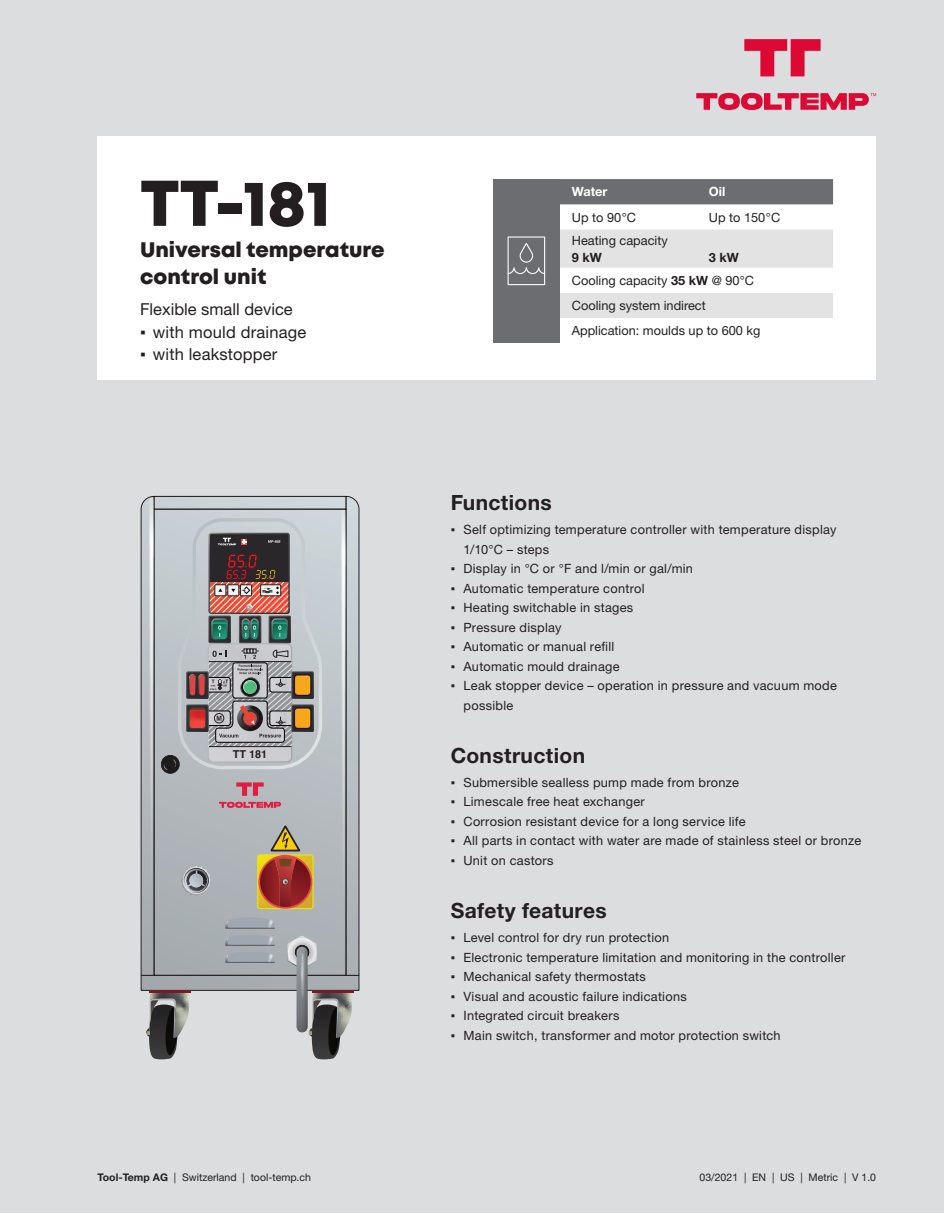
<style>
.page{position:relative;width:944px;height:1214px;background:#fff}
.page>*{position:absolute;margin:0;border:0;box-sizing:border-box;transform-origin:0 0}
.Produktename_-_Haupt{font:800 64.5px "Mont";color:#231f20}
.Content_Title{font:700 21px "Helvetica Neue";letter-spacing:.015em;color:#231f20}
.Gerätetyp_-_Untertit{font:800 21px/27px "Mont";color:#231f20}
.Gerätebeschreib_-_Un{font:16.5px "Helvetica Neue";letter-spacing:.01em;color:#231f20}
.Tabelle_Regular_ohne{font:12.75px/19.5px "Helvetica Neue";letter-spacing:.02em;color:#231f20}
.Tabelle_Regular_ohne-2{font:12.75px "Helvetica Neue";color:#231f20}
.Tabelle_-_Regular_Vo{font:12.75px/16.5px "Helvetica Neue";color:#231f20}
.Tabelle_-_Kopfzeile{font:700 12.75px "Helvetica Neue";color:#fff}
.Tabelle_-_Regular_Vo-2{font:700 12.75px "Helvetica Neue";color:#231f20}
.t1{font:700 10.95px "Helvetica";color:#231f20}
.t2{font:10.5px "Helvetica Neue";color:#231f20}
.s1{font-family:"Arial"}
.s2{font-weight:700}
</style>
<div class="page">
<div style="left:0;top:1px;width:944px;height:1212px;background:#dcdddf"></div>
<svg style="left:744px;top:39px;width:76px;height:37px"></svg>
<svg style="left:696px;top:93px;width:180px;height:17px"></svg>
<div style="left:98px;top:136px;width:778px;height:244px;background:#fff"></div>
<svg style="left:140px;top:496px;width:219px;height:563px"></svg>
<img style="left:243px;top:950px;width:33px;height:14px">
<hr style="left:226px;top:962px;width:48px;height:1px;background:#57585a">
<svg style="left:559px;top:179px;width:274px;height:163px"></svg>
<div style="left:559px;top:293px;width:274px;height:25px;background:#e3e3e3"></div>
<div style="left:493px;top:179px;width:66px;height:163px;background:#6c6d70"></div>
<svg style="left:507px;top:236px;width:38px;height:49px"></svg>
<p class="Produktename_-_Haupt" style="left:140px;top:161px;width:192px">TT-181</p>
<p class="Gerätetyp_-_Untertit" style="left:140px;top:236px;width:246px">Universal temperature control unit</p>
<p class="Gerätebeschreib_-_Un" style="left:140px;top:297px;width:154px">Flexible small device</p>
<p class="Gerätebeschreib_-_Un" style="left:140px;top:320px;width:168px"><span class="s1">▪</span> with mould drainage</p>
<p class="Gerätebeschreib_-_Un" style="left:140px;top:342px;width:139px"><span class="s1">▪</span> with leakstopper</p>
<p class="t1" style="left:233px;top:745px;width:36px">TT 181</p>
<p class="Tabelle_-_Kopfzeile" style="left:572px;top:182px;width:37px">Water</p>
<p class="Tabelle_-_Kopfzeile" style="left:708px;top:182px;width:18px">Oil</p>
<p class="Tabelle_Regular_ohne" style="left:572px;top:208px;width:66px">Up to 90 °C</p>
<p class="Tabelle_Regular_ohne" style="left:708px;top:208px;width:73px">Up to 150 °C</p>
<p class="Tabelle_-_Regular_Vo" style="left:572px;top:233px;width:97px">Heating capacity<br><span class="s2">9 kW</span></p>
<p class="Tabelle_-_Regular_Vo-2" style="left:708px;top:247px;width:31px">3 kW</p>
<p class="Tabelle_Regular_ohne-2" style="left:572px;top:271px;width:184px">Cooling capacity <span class="s2">35 kW</span> @ 90°C</p>
<p class="Tabelle_-_Regular_Vo" style="left:572px;top:298px;width:135px">Cooling system indirect</p>
<p class="Tabelle_Regular_ohne-2" style="left:572px;top:321px;width:190px">Application: moulds up to 600 kg</p>
<p class="Content_Title" style="left:450px;top:486px;width:103px">Functions</p>
<p class="Tabelle_Regular_ohne" style="left:463px;top:520px;width:374px;text-indent:-13px"><span class="s1">▪</span> Self optimizing temperature controller with temperature display<br>1/10°C – steps</p>
<p class="Tabelle_Regular_ohne" style="left:450px;top:559px;width:244px"><span class="s1">▪</span> Display in °C or °F and l/min or gal/min</p>
<p class="Tabelle_Regular_ohne" style="left:450px;top:579px;width:195px"><span class="s1">▪</span> Automatic temperature control</p>
<p class="Tabelle_Regular_ohne" style="left:450px;top:598px;width:184px"><span class="s1">▪</span> Heating switchable in stages</p>
<p class="Tabelle_Regular_ohne" style="left:450px;top:618px;width:112px"><span class="s1">▪</span> Pressure display</p>
<p class="Tabelle_Regular_ohne" style="left:450px;top:637px;width:165px"><span class="s1">▪</span> Automatic or manual refill</p>
<p class="Tabelle_Regular_ohne" style="left:450px;top:657px;width:170px"><span class="s1">▪</span> Automatic mould drainage</p>
<p class="Tabelle_Regular_ohne" style="left:463px;top:676px;width:375px;text-indent:-13px"><span class="s1">▪</span> Leak stopper device – operation in pressure and vacuum mode possible</p>
<p class="Content_Title" style="left:450px;top:739px;width:136px">Construction</p>
<p class="Tabelle_Regular_ohne" style="left:450px;top:773px;width:290px"><span class="s1">▪</span> Submersible sealless pump made from bronze</p>
<p class="Tabelle_Regular_ohne" style="left:450px;top:793px;width:196px"><span class="s1">▪</span> Limescale free heat exchanger</p>
<p class="Tabelle_Regular_ohne" style="left:450px;top:812px;width:296px"><span class="s1">▪</span> Corrosion resistant device for a long service life</p>
<p class="Tabelle_Regular_ohne" style="left:450px;top:832px;width:412px"><span class="s1">▪</span> All parts in contact with water are made of stainless steel or bronze</p>
<p class="Tabelle_Regular_ohne" style="left:450px;top:851px;width:104px"><span class="s1">▪</span> Unit on castors</p>
<p class="Content_Title" style="left:450px;top:894px;width:158px">Safety features</p>
<p class="Tabelle_Regular_ohne" style="left:450px;top:928px;width:220px"><span class="s1">▪</span> Level control for dry run protection</p>
<p class="Tabelle_Regular_ohne" style="left:450px;top:948px;width:396px"><span class="s1">▪</span> Electronic temperature limitation and monitoring in the controller</p>
<p class="Tabelle_Regular_ohne" style="left:450px;top:967px;width:197px"><span class="s1">▪</span> Mechanical safety thermostats</p>
<p class="Tabelle_Regular_ohne" style="left:450px;top:987px;width:237px"><span class="s1">▪</span> Visual and acoustic failure indications</p>
<p class="Tabelle_Regular_ohne" style="left:450px;top:1006px;width:170px"><span class="s1">▪</span> Integrated circuit breakers</p>
<p class="Tabelle_Regular_ohne" style="left:450px;top:1026px;width:331px"><span class="s1">▪</span> Main switch, transformer and motor protection switch</p>
<p class="t2" style="left:98px;top:1169px;width:215px"><span class="s2">Tool-Temp AG</span> | Switzerland | tool-temp.ch</p>
<p class="t2" style="left:699px;top:1169px;width:178px">03/2021 | EN | US | Metric | V 1.0</p>
</div>
